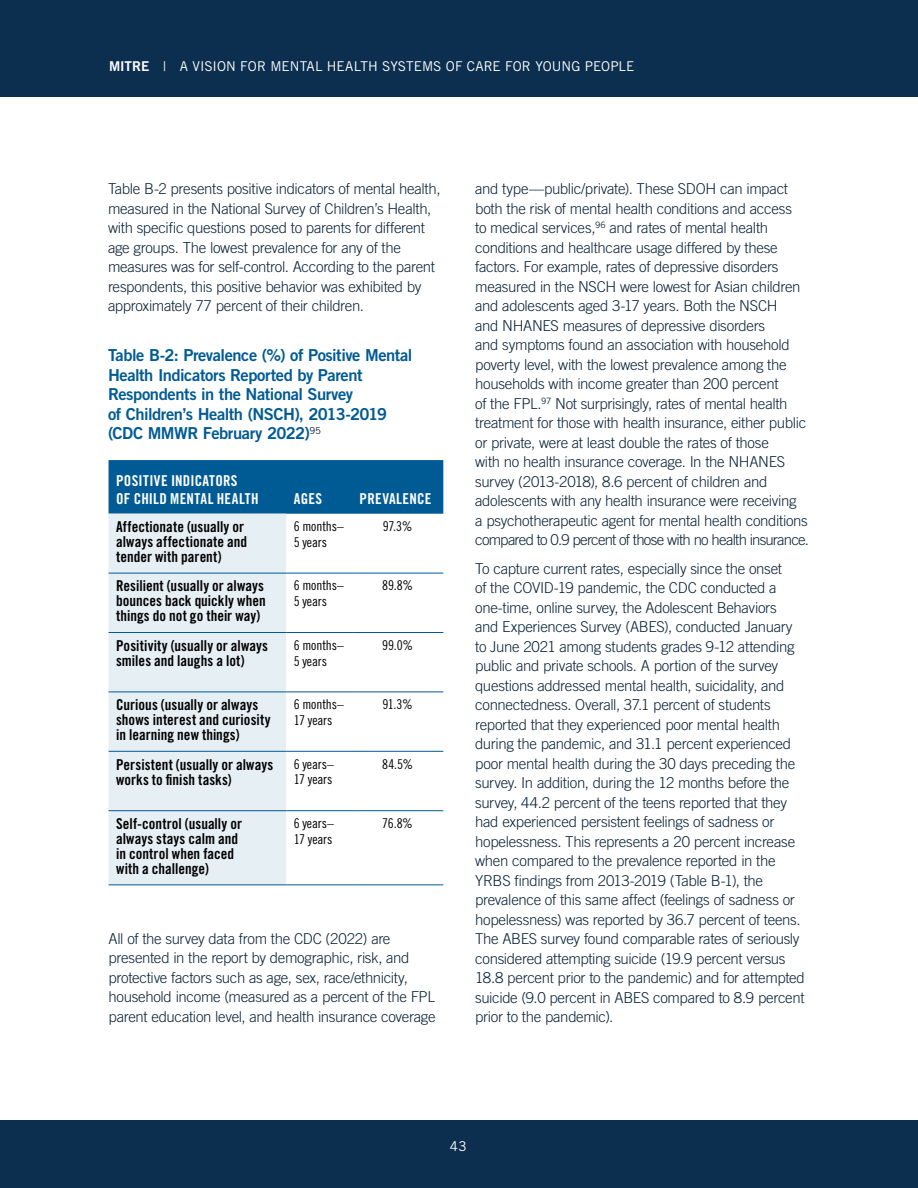
<style>
.page{position:relative;width:918px;height:1188px;background:#fff}
.page>*{position:absolute;margin:0;border:0;box-sizing:border-box;transform-origin:0 0}
.t1{font:16.5px/19.5px "Trade Gothic LT Pro Bd 2";letter-spacing:-.025em;color:#005b94}
.t2{font:300 15px/19.5px "Trade Gothic LT Pro";letter-spacing:-.02em;color:#0b2338}
.t3{font:15px/15px "Trade Gothic LT Pro Bd Cn 20";letter-spacing:.005em;color:#000}
.t4{font:15px/18px "Trade Gothic LT Pro Bd Cn 20";letter-spacing:.02em;color:#fff}
.t5{font:13.5px/15.8px "Trade Gothic LT Pro Cn 18";letter-spacing:-.005em;color:#000}
.t6{font:13.5px "Trade Gothic LT Pro";letter-spacing:.005em;color:#fff}
.s1{font-family:"Trade Gothic LT Pro Bd 2"}
</style>
<div class="page">
<div style="left:0;top:0;width:918px;height:97px;background:#0d2f4f"></div>
<div style="left:0;top:1120px;width:918px;height:68px;background:#0d2f4f"></div>
<div style="left:109px;top:460px;width:334px;height:54px;background:#005b94"></div>
<div style="left:109px;top:514px;width:177px;height:370px;background:#e6eff4"></div>
<hr style="left:109px;top:573px;width:177px;height:1px;background:#005b94">
<hr style="left:109px;top:632px;width:177px;height:1px;background:#005b94">
<hr style="left:109px;top:692px;width:177px;height:1px;background:#005b94">
<hr style="left:109px;top:751px;width:177px;height:1px;background:#005b94">
<hr style="left:109px;top:810px;width:177px;height:1px;background:#005b94">
<hr style="left:109px;top:884px;width:177px;height:1px;background:#005b94">
<hr style="left:286px;top:573px;width:66px;height:1px;background:#005b94">
<hr style="left:352px;top:573px;width:91px;height:1px;background:#005b94">
<hr style="left:286px;top:632px;width:66px;height:1px;background:#005b94">
<hr style="left:352px;top:632px;width:91px;height:1px;background:#005b94">
<hr style="left:286px;top:692px;width:66px;height:1px;background:#005b94">
<hr style="left:352px;top:692px;width:91px;height:1px;background:#005b94">
<hr style="left:286px;top:751px;width:66px;height:1px;background:#005b94">
<hr style="left:352px;top:751px;width:91px;height:1px;background:#005b94">
<hr style="left:286px;top:810px;width:66px;height:1px;background:#005b94">
<hr style="left:352px;top:810px;width:91px;height:1px;background:#005b94">
<hr style="left:286px;top:884px;width:66px;height:1px;background:#005b94">
<hr style="left:352px;top:884px;width:91px;height:1px;background:#005b94">
<p class="t6" style="left:109px;top:58px;width:527px"><span class="s1">MITRE</span> | A VISION FOR MENTAL HEALTH SYSTEMS OF CARE FOR YOUNG PEOPLE</p>
<p class="t2" style="left:108px;top:179px;width:334px">Table B-2 presents positive indicators of mental health, measured in the National Survey of Children’s Health, with specific questions posed to parents for different age groups. The lowest prevalence for any of the measures was for self-control. According to the parent respondents, this positive behavior was exhibited by approximately 77 percent of their children.</p>
<p class="t1" style="left:108px;top:345px;width:306px">Table B-2: Prevalence (%) of Positive Mental Health Indicators Reported by Parent Respondents in the National Survey<br>of Children’s Health (NSCH), 2013-2019 (CDC MMWR February 2022)<sup>95</sup></p>
<p class="t4" style="left:116px;top:472px;width:144px">POSITIVE INDICATORS<br>OF CHILD MENTAL HEALTH</p>
<p class="t4" style="left:294px;top:490px;width:30px">AGES</p>
<p class="t4" style="left:360px;top:490px;width:73px">PREVALENCE</p>
<p class="t3" style="left:116px;top:519px;width:133px">Affectionate (usually or always affectionate and tender with parent)</p>
<p class="t5" style="left:294px;top:518px;width:52px">6 months–<br>5 years</p>
<p class="t5" style="left:383px;top:518px;width:31px">97.3%</p>
<p class="t3" style="left:116px;top:579px;width:151px;text-align:justify">Resilient (usually or always bounces back quickly when things do not go their way)</p>
<p class="t5" style="left:294px;top:578px;width:52px">6 months–<br>5 years</p>
<p class="t5" style="left:382px;top:578px;width:33px">89.8%</p>
<p class="t3" style="left:116px;top:638px;width:153px">Positivity (usually or always smiles and laughs a lot)</p>
<p class="t5" style="left:294px;top:637px;width:52px">6 months–<br>5 years</p>
<p class="t5" style="left:382px;top:637px;width:32px">99.0%</p>
<p class="t3" style="left:116px;top:697px;width:156px">Curious (usually or always shows interest and curiosity in learning new things)</p>
<p class="t5" style="left:294px;top:696px;width:52px">6 months–<br>17 years</p>
<p class="t5" style="left:382px;top:696px;width:32px">91.3%</p>
<p class="t3" style="left:116px;top:757px;width:159px">Persistent (usually or always works to finish tasks)</p>
<p class="t5" style="left:294px;top:756px;width:42px">6 years–<br>17 years</p>
<p class="t5" style="left:382px;top:756px;width:32px">84.5%</p>
<p class="t3" style="left:116px;top:816px;width:127px">Self-control (usually or always stays calm and in control when faced with a challenge)</p>
<p class="t5" style="left:294px;top:815px;width:42px">6 years–<br>17 years</p>
<p class="t5" style="left:382px;top:815px;width:32px">76.8%</p>
<p class="t2" style="left:109px;top:928px;width:329px">All of the survey data from the CDC (2022) are presented in the report by demographic, risk, and protective factors such as age, sex, race/ethnicity, household income (measured as a percent of the FPL parent education level, and health insurance coverage</p>
<p class="t2" style="left:475px;top:179px;width:335px">and type—public/private). These SDOH can impact both the risk of mental health conditions and access<br>to medical services,<sup>96</sup> and rates of mental health conditions and healthcare usage differed by these factors. For example, rates of depressive disorders measured in the NSCH were lowest for Asian children and adolescents aged 3-17 years. Both the NSCH<br>and NHANES measures of depressive disorders<br>and symptoms found an association with household poverty level, with the lowest prevalence among the households with income greater than 200 percent<br>of the FPL.<sup>97</sup> Not surprisingly, rates of mental health treatment for those with health insurance, either public or private, were at least double the rates of those<br>with no health insurance coverage. In the NHANES survey (2013-2018), 8.6 percent of children and adolescents with any health insurance were receiving<br>a psychotherapeutic agent for mental health conditions compared to 0.9 percent of those with no health insurance.</p>
<p class="t2" style="left:475px;top:558px;width:331px">To capture current rates, especially since the onset<br>of the COVID-19 pandemic, the CDC conducted a one-time, online survey, the Adolescent Behaviors<br>and Experiences Survey (ABES), conducted January to June 2021 among students grades 9-12 attending public and private schools. A portion of the survey questions addressed mental health, suicidality, and connectedness. Overall, 37.1 percent of students reported that they experienced poor mental health during the pandemic, and 31.1 percent experienced poor mental health during the 30 days preceding the survey. In addition, during the 12 months before the survey, 44.2 percent of the teens reported that they had experienced persistent feelings of sadness or hopelessness. This represents a 20 percent increase when compared to the prevalence reported in the YRBS findings from 2013-2019 (Table B-1), the prevalence of this same affect (feelings of sadness or hopelessness) was reported by 36.7 percent of teens.<br>The ABES survey found comparable rates of seriously considered attempting suicide (19.9 percent versus 18.8 percent prior to the pandemic) and for attempted suicide (9.0 percent in ABES compared to 8.9 percent prior to the pandemic).</p>
<p class="t6" style="left:450px;top:1138px;width:18px">43</p>
</div>
